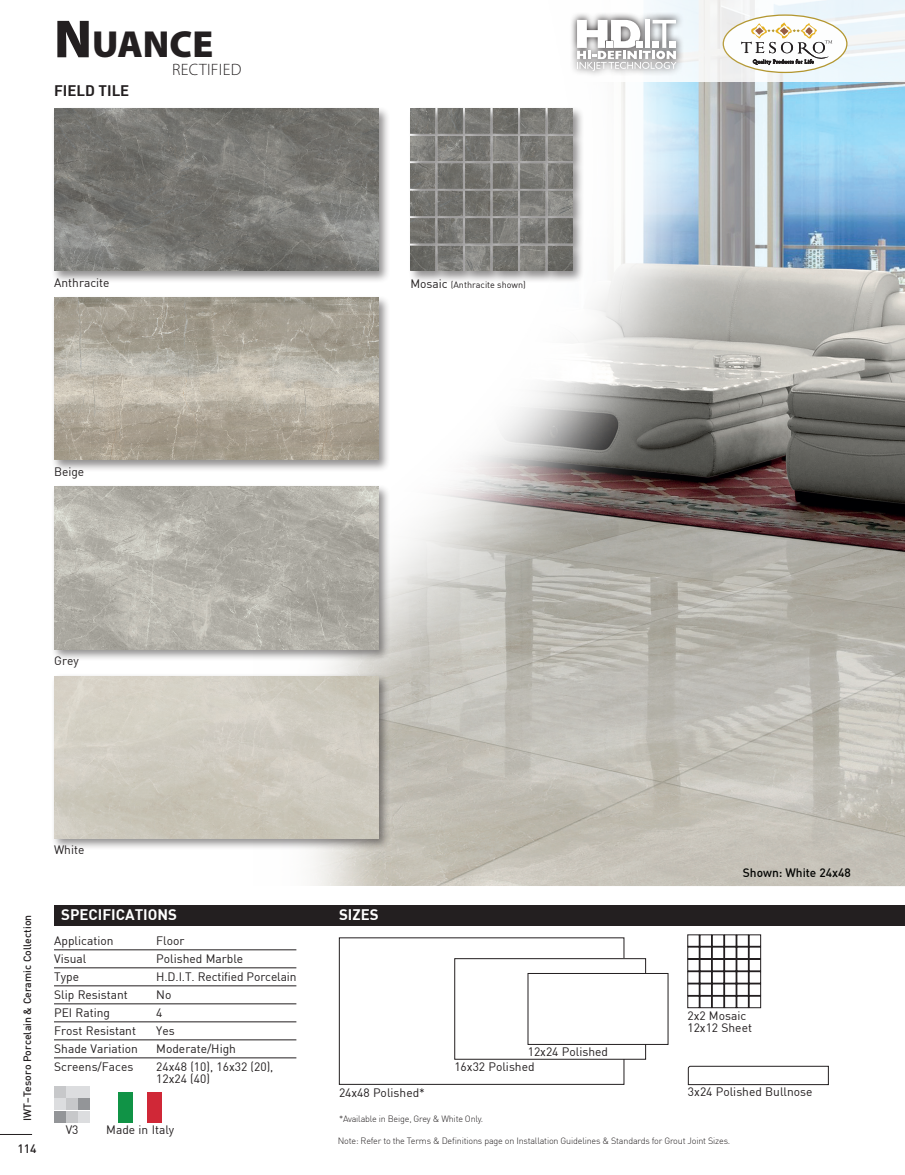
<style>
.page{position:relative;width:905px;height:1175px;background:#fff}
.page>*{position:absolute;margin:0;border:0;box-sizing:border-box;transform-origin:0 0}
.t1{font:900 37.8px "Myriad Pro";color:#231f20}
.t2{font:300 16.5px "Myriad Pro";letter-spacing:.02em;color:#231f20}
.t3{font:700 15px "DIN";color:#fff}
.t4{font:700 15px "DIN";color:#231f20}
.t5{font:12px/12px "DIN";color:#231f20}
.t6{font:500 12px "DIN";color:#040503}
.t7{font:500 12px "DIN";color:#231f20}
.t8{font:500 10.5px "DIN";color:#231f20}
.t9{font:300 9px "DIN";letter-spacing:-.02em;color:#231f20}
.t10{font:9px "DIN";color:#231f20}
.t11{font:5.1px "Adobe Garamond Pro";letter-spacing:.085em;color:#231f20}
.s1{font-size:54px}
.s2{font-size:12px}
</style>
<div class="page">
<div style="left:54px;top:904px;width:850px;height:21px;background:#231f20"></div>
<img style="left:795px;top:81px;width:109px;height:805px">
<svg style="left:795px;top:0;width:109px;height:81px;fill:#ebf5fb"></svg>
<div style="left:723px;top:15px;width:123px;height:57px;background:#fdfefe;border-radius:50%"></div>
<svg style="left:795px;top:22px;width:37px;height:42px"></svg>
<img style="left:311px;top:0;width:484px;height:886px">
<div style="left:52px;top:106px;width:339px;height:177px;background:#231f20;opacity:.5"></div>
<img style="left:54px;top:109px;width:324px;height:162px">
<svg style="left:569px;top:12px;width:114px;height:66px"></svg>
<svg style="left:577px;top:20px;width:99px;height:51px"></svg>
<div style="left:408px;top:106px;width:177px;height:177px;background:#231f20;opacity:.5"></div>
<img style="left:410px;top:109px;width:162px;height:162px">
<div style="left:51px;top:295px;width:340px;height:177px;background:#231f20;opacity:.5"></div>
<img style="left:54px;top:298px;width:324px;height:162px">
<div style="left:52px;top:484px;width:339px;height:177px;background:#231f20;opacity:.5"></div>
<img style="left:54px;top:487px;width:324px;height:162px">
<div style="left:51px;top:673px;width:340px;height:177px;background:#231f20;opacity:.5"></div>
<img style="left:54px;top:676px;width:324px;height:162px">
<div style="left:119px;top:1092px;width:14px;height:30px;background:#109346"></div>
<div style="left:147px;top:1092px;width:15px;height:30px;background:#d02837"></div>
<svg style="left:687px;top:1065px;width:142px;height:20px"></svg>
<div style="left:454px;top:958px;width:192px;height:101px;border:1px solid #231f20"></div>
<div style="left:528px;top:973px;width:140px;height:71px;background:#fff"></div>
<div style="left:527px;top:973px;width:141px;height:71px;border:1px solid #231f20"></div>
<svg style="left:687px;top:934px;width:74px;height:74px"></svg>
<div style="left:54px;top:1111px;width:11px;height:11px;background:#939598"></div>
<div style="left:79px;top:1086px;width:11px;height:11px;background:#dcdddf"></div>
<div style="left:54px;top:1086px;width:11px;height:11px;background:#c7c8ca"></div>
<div style="left:66px;top:1098px;width:12px;height:12px;background:#c7c8ca"></div>
<div style="left:66px;top:1111px;width:12px;height:11px;background:#c7c8ca"></div>
<div style="left:79px;top:1098px;width:11px;height:12px;background:#939598"></div>
<div style="left:66px;top:1086px;width:12px;height:11px;background:#dcdddf"></div>
<div style="left:54px;top:1098px;width:11px;height:12px;background:#dcdddf"></div>
<div style="left:79px;top:1111px;width:11px;height:11px;background:#dcdddf"></div>
<hr style="left:54px;top:949px;width:242px;height:1px;background:#231f20">
<hr style="left:54px;top:967px;width:242px;height:1px;background:#231f20">
<hr style="left:54px;top:985px;width:242px;height:1px;background:#231f20">
<hr style="left:54px;top:1003px;width:242px;height:1px;background:#231f20">
<hr style="left:54px;top:1021px;width:242px;height:1px;background:#231f20">
<hr style="left:54px;top:1039px;width:242px;height:1px;background:#231f20">
<hr style="left:54px;top:1057px;width:242px;height:1px;background:#231f20">
<hr style="left:0;top:1134px;width:32px;height:1px;background:#231f20">
<h1 class="t1" style="left:54px;top:19px;width:161px"><span class="s1">N</span>UANCE</h1>
<h2 class="t2" style="left:172px;top:59px;width:71px">RECTIFIED</h2>
<p class="t4" style="left:54px;top:81px;width:77px">FIELD TILE</p>
<p class="t11" style="left:753px;top:59px;width:62px">Quality Products for Life</p>
<p class="t5" style="left:54px;top:276px;width:57px">Anthracite</p>
<p class="t10" style="left:410px;top:279px;width:117px"><span class="s2">Mosaic</span> (Anthracite shown)</p>
<p class="t5" style="left:54px;top:465px;width:32px">Beige</p>
<p class="t5" style="left:54px;top:654px;width:26px">Grey</p>
<p class="t8" style="left:21px;top:1121px;width:208px;rotate:-90deg">IWT–Tesoro Porcelain &amp; Ceramic Collection</p>
<p class="t7" style="left:17px;top:1141px;width:21px">114</p>
<p class="t5" style="left:54px;top:843px;width:32px">White</p>
<p class="t3" style="left:61px;top:904px;width:117px">SPECIFICATIONS</p>
<p class="t3" style="left:339px;top:904px;width:41px">SIZES</p>
<p class="t5" style="left:54px;top:934px;width:61px">Application</p>
<p class="t5" style="left:156px;top:934px;width:30px">Floor</p>
<p class="t5" style="left:54px;top:952px;width:34px">Visual</p>
<p class="t5" style="left:156px;top:952px;width:89px">Polished Marble</p>
<p class="t5" style="left:54px;top:970px;width:26px">Type</p>
<p class="t5" style="left:156px;top:970px;width:142px">H.D.I.T. Rectified Porcelain</p>
<p class="t5" style="left:54px;top:988px;width:75px">Slip Resistant</p>
<p class="t5" style="left:156px;top:988px;width:17px">No</p>
<p class="t5" style="left:54px;top:1006px;width:57px">PEI Rating</p>
<p class="t5" style="left:156px;top:1006px;width:8px">4</p>
<p class="t5" style="left:54px;top:1024px;width:83px">Frost Resistant</p>
<p class="t5" style="left:156px;top:1024px;width:20px">Yes</p>
<p class="t5" style="left:54px;top:1042px;width:85px">Shade Variation</p>
<p class="t5" style="left:156px;top:1042px;width:81px">Moderate/High</p>
<p class="t5" style="left:54px;top:1060px;width:81px">Screens/Faces</p>
<p class="t5" style="left:156px;top:1060px;width:119px">24x48 (10), 16x32 (20),<br>12x24 (40)</p>
<p class="t5" style="left:527px;top:1045px;width:82px">12x24 Polished</p>
<p class="t5" style="left:454px;top:1060px;width:82px">16x32 Polished</p>
<p class="t6" style="left:742px;top:865px;width:110px">Shown: White 24x48</p>
<p class="t5" style="left:687px;top:1009px;width:66px">2x2 Mosaic<br>12x12 Sheet</p>
<p class="t5" style="left:66px;top:1123px;width:14px">V3</p>
<p class="t5" style="left:106px;top:1123px;width:69px">Made in Italy</p>
<p class="t5" style="left:339px;top:1086px;width:87px">24x48 Polished*</p>
<p class="t5" style="left:688px;top:1085px;width:126px">3x24 Polished Bullnose</p>
<p class="t9" style="left:339px;top:1112px;width:146px">*Available in Beige, Grey &amp; White Only.</p>
<p class="t9" style="left:338px;top:1135px;width:394px">Note: Refer to the Terms &amp; Definitions page on Installation Guidelines &amp; Standards for Grout Joint Sizes.</p>
</div>
